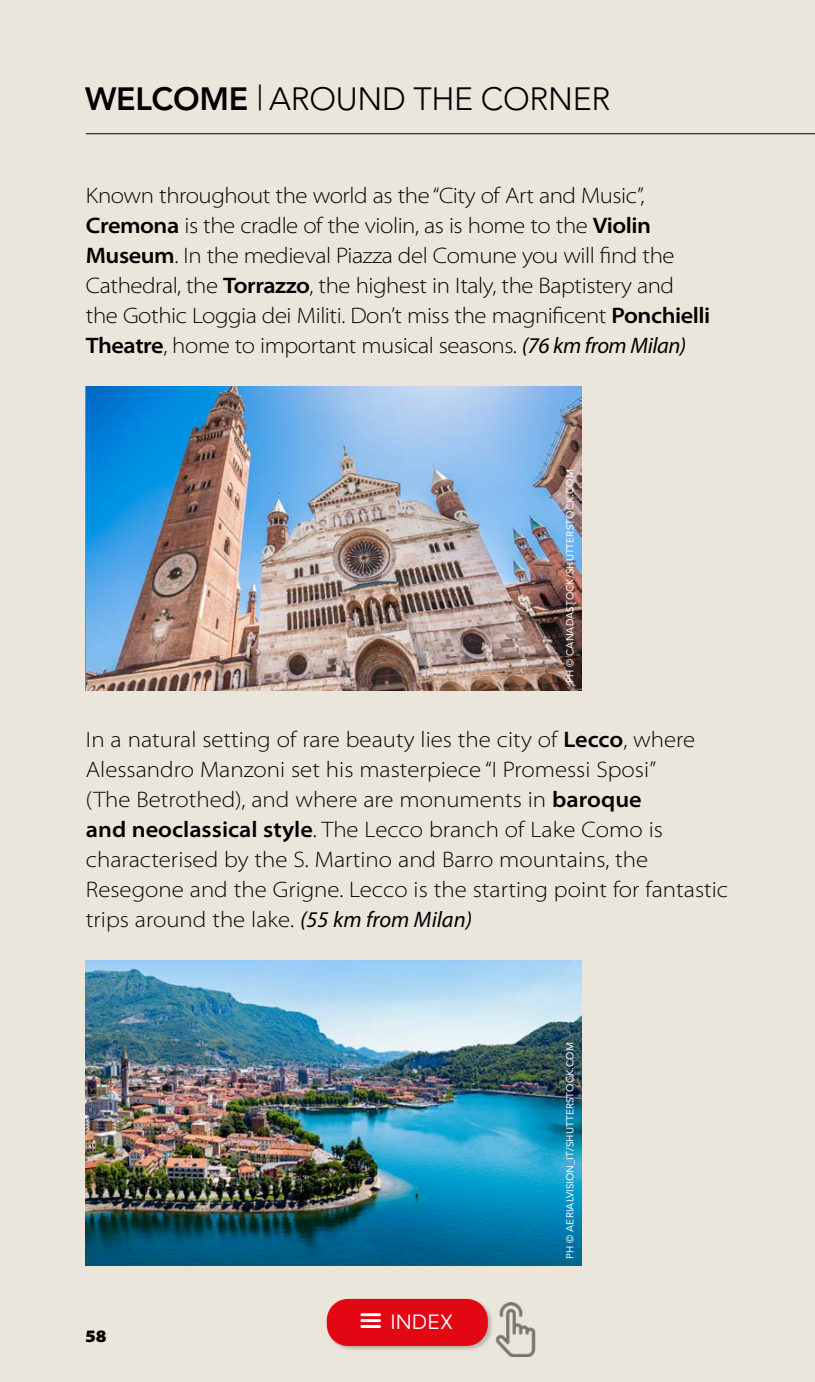
<style>
.page{position:relative;width:815px;height:1382px;background:#eae6dc}
.page>*{position:absolute;margin:0;border:0;box-sizing:border-box;transform-origin:0 0}
.t1{font:300 32px "Avenir LT Std";letter-spacing:-.01em;color:#000}
.t2{font:300 25px "Grold";color:#fff}
.t3{font:300 semi-expanded 22.5px/30px "Myriad Pro";color:#000}
.t4{font:300 semi-expanded 22.5px/30px "Myriad Pro";letter-spacing:-.02em;color:#000}
.t5{font:900 semi-expanded 17.5px "Myriad Pro";color:#000}
.t6{font:10px "Avenir LT Std";letter-spacing:.01em;color:#fff}
.s1{font-weight:800}
.s2{font-weight:600}
.s3{font-weight:400;font-style:italic;font-stretch:normal}
</style>
<div class="page">
<hr style="left:86px;top:133px;width:729px;height:1px;background:#000">
<img style="left:495px;top:1303px;width:41px;height:54px">
<div style="left:327px;top:1298px;width:166px;height:53px;background:#000;opacity:.2"></div>
<div style="left:327px;top:1299px;width:161px;height:47px;background:#e30613;border-radius:21px"></div>
<hr style="left:360px;top:1313px;width:21px;height:3px;background:#fff">
<hr style="left:360px;top:1319px;width:21px;height:3px;background:#fff">
<hr style="left:360px;top:1325px;width:21px;height:3px;background:#fff">
<img style="left:86px;top:961px;width:496px;height:305px">
<img style="left:86px;top:386px;width:495px;height:305px">
<h1 class="t1" style="left:85px;top:80px;width:527px"><span class="s1">WELCOME</span> <sup>|</sup> AROUND THE CORNER</h1>
<p class="t4" style="left:86px;top:181px;width:626px">Known throughout the world as the “City of Art and Music”, <span class="s2">Cremona</span> is the cradle of the violin, as is home to the <span class="s2">Violin Museum</span>. In the medieval Piazza del Comune you will find the Cathedral, the <span class="s2">Torrazzo</span>, the highest in Italy, the Baptistery and the Gothic Loggia dei Militi. Don’t miss the magnificent <span class="s2">Ponchielli Theatre</span>, home to important musical seasons. <span class="s3">(76 km from Milan)</span></p>
<p class="t6" style="left:564px;top:683px;width:215px;rotate:-90deg">PH © CANADASTOCK/SHUTTERSTOCK.COM</p>
<p class="t3" style="left:86px;top:725px;width:644px">In a natural setting of rare beauty lies the city of <span class="s2">Lecco</span>, where Alessandro Manzoni set his masterpiece “I Promessi Sposi”<br>(The Betrothed), and where are monuments in <span class="s2">baroque<br>and neoclassical style</span>. The Lecco branch of Lake Como is characterised by the S. Martino and Barro mountains, the Resegone and the Grigne. Lecco is the starting point for fantastic trips around the lake. <span class="s3">(55 km from Milan)</span></p>
<p class="t5" style="left:85px;top:1326px;width:23px">58</p>
<p class="t2" style="left:390px;top:1307px;width:64px">INDEX</p>
<p class="t6" style="left:564px;top:1259px;width:218px;rotate:-90deg">PH © AERIALVISION_IT/SHUTTERSTOCK.COM</p>
</div>
